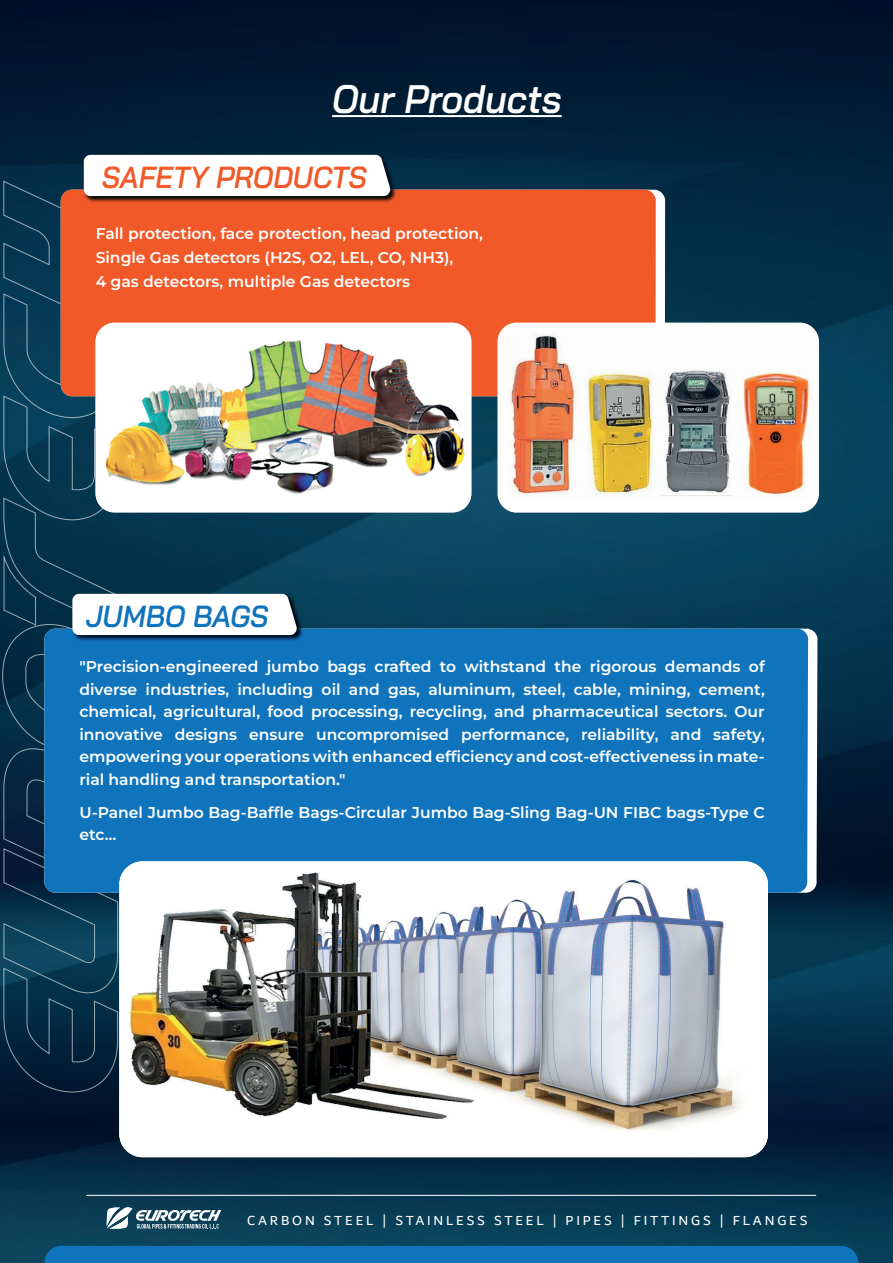
<style>
.page{position:relative;width:893px;height:1263px;background:#fff}
.page>*{position:absolute;margin:0;border:0;box-sizing:border-box;transform-origin:0 0}
.t1{font:italic 600 39.75px "Bai Jamjuree";color:#fff;scale:.93 1}
.t2{font:italic 600 30.45px "Bai Jamjuree";color:#f15929;scale:.93 1}
.t3{font:italic 600 30.45px "Bai Jamjuree";color:#1074bc;scale:.93 1}
.t4{font:600 15.6px/22.5px "Montserrat";color:#fff}
.t5{font:14.1px "Dubai";letter-spacing:.2em;color:#fff}
</style>
<div class="page">
<img style="left:0;top:0;width:893px;height:1263px">
<div style="left:391px;top:190px;width:266px;height:206px;background:#f15929"></div>
<div style="left:44px;top:1246px;width:814px;height:17px;background:#1074bc"></div>
<hr style="left:332px;top:115px;width:230px;height:2px;background:#fff">
<img style="left:33px;top:104px;width:415px;height:149px">
<svg style="left:106px;top:1207px;width:115px;height:22px"></svg>
<hr style="left:86px;top:1195px;width:730px;height:1px;background:#fff">
<div style="left:497px;top:323px;width:322px;height:190px;background:#fff;border-radius:19px"></div>
<img style="left:510px;top:334px;width:301px;height:162px">
<img style="left:391px;top:331px;width:80px;height:178px">
<div style="left:391px;top:629px;width:417px;height:264px;background:#1074bc"></div>
<svg style="left:2px;top:155px;width:389px;height:937px"></svg>
<img style="left:119px;top:861px;width:649px;height:296px">
<h1 class="t1" style="left:332px;top:76px;width:248px">Our Products</h1>
<h2 class="t2" style="left:102px;top:159px;width:286px">SAFETY PRODUCTS</h2>
<p class="t4" style="left:96px;top:221px;width:389px;line-height:24px">Fall protection, face protection, head protection,<br>Single Gas detectors (H2S, O2, LEL, CO, NH3),<br>4 gas detectors, multiple Gas detectors</p>
<h2 class="t3" style="left:86px;top:598px;width:198px">JUMBO BAGS</h2>
<p class="t4" style="left:79px;top:655px;width:687px;text-align:justify">"Precision-engineered jumbo bags crafted to withstand the rigorous demands of diverse industries, including oil and gas, aluminum, steel, cable, mining, cement, chemical, agricultural, food processing, recycling, and pharmaceutical sectors. Our innovative designs ensure uncompromised performance, reliability, and safety, empowering your operations with enhanced efficiency and cost-effectiveness in mate&shy;rial handling and transportation."</p>
<p class="t4" style="left:79px;top:801px;width:687px">U-Panel Jumbo Bag-Baffle Bags-Circular Jumbo Bag-Sling Bag-UN FIBC bags-Type C etc…</p>
<p class="t5" style="left:247px;top:1212px;width:562px">CARBON STEEL | STAINLESS STEEL | PIPES | FITTINGS | FLANGES</p>
</div>
